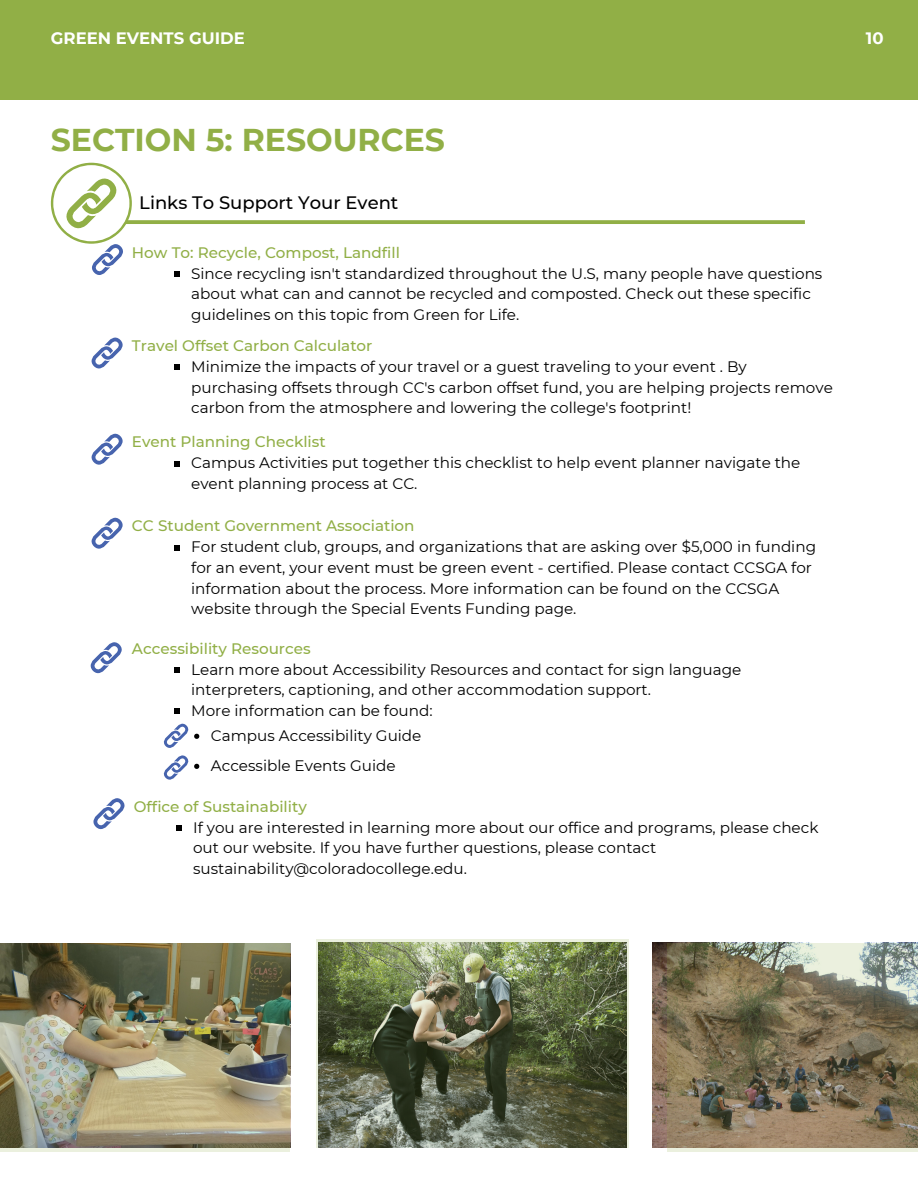
<style>
.page{position:relative;width:918px;height:1188px;background:#fff}
.page>*{position:absolute;margin:0;border:0;box-sizing:border-box;transform-origin:0 0}
.t1{font:700 31.5px "Montserrat";color:#91af46}
.t2{font:500 18px "Montserrat";color:#000}
.t3{font:700 16.5px "Montserrat";color:#fff}
.t4{font:15.15px/20.7px "Montserrat";color:#000}
.t5{font:500 15.15px "Montserrat";color:#91af46}
</style>
<div class="page">
<div style="left:0;top:0;width:918px;height:99px;background:#91af46"></div>
<svg style="left:91px;top:337px;width:32px;height:32px"></svg>
<svg style="left:91px;top:433px;width:32px;height:32px"></svg>
<svg style="left:93px;top:798px;width:32px;height:31px"></svg>
<svg style="left:91px;top:517px;width:32px;height:32px"></svg>
<img style="left:0;top:944px;width:290px;height:208px">
<img style="left:652px;top:942px;width:266px;height:205px">
<img style="left:667px;top:944px;width:251px;height:208px">
<img style="left:316px;top:940px;width:313px;height:208px">
<svg style="left:174px;top:667px;width:6px;height:6px"></svg>
<svg style="left:174px;top:709px;width:6px;height:5px"></svg>
<svg style="left:91px;top:642px;width:31px;height:31px"></svg>
<svg style="left:164px;top:723px;width:35px;height:25px"></svg>
<svg style="left:164px;top:755px;width:35px;height:25px"></svg>
<svg style="left:174px;top:365px;width:6px;height:5px"></svg>
<svg style="left:51px;top:163px;width:754px;height:113px"></svg>
<svg style="left:174px;top:461px;width:6px;height:5px"></svg>
<svg style="left:176px;top:825px;width:6px;height:6px"></svg>
<svg style="left:174px;top:545px;width:6px;height:5px"></svg>
<p class="t3" style="left:51px;top:28px;width:195px">GREEN EVENTS GUIDE</p>
<p class="t3" style="left:866px;top:28px;width:19px">10</p>
<h1 class="t1" style="left:51px;top:120px;width:396px">SECTION 5: RESOURCES</h1>
<p class="t2" style="left:139px;top:192px;width:261px">Links To Support Your Event</p>
<p class="t5" style="left:132px;top:243px;width:270px">How To: Recycle, Compost, Landfill</p>
<p class="t4" style="left:191px;top:263px;width:633px">Since recycling isn't standardized throughout the U.S, many people have questions about what can and cannot be recycled and composted. Check out these specific guidelines on this topic from Green for Life.</p>
<p class="t5" style="left:132px;top:337px;width:242px">Travel Offset Carbon Calculator</p>
<p class="t4" style="left:191px;top:356px;width:643px">Minimize the impacts of your travel or a guest traveling to your event . By purchasing offsets through CC's carbon offset fund, you are helping projects remove carbon from the atmosphere and lowering the college's footprint!</p>
<p class="t5" style="left:132px;top:433px;width:195px">Event Planning Checklist</p>
<p class="t4" style="left:191px;top:452px;width:611px">Campus Activities put together this checklist to help event planner navigate the event planning process at CC.</p>
<p class="t5" style="left:132px;top:517px;width:284px">CC Student Government Association</p>
<p class="t4" style="left:191px;top:536px;width:626px">For student club, groups, and organizations that are asking over $5,000 in funding for an event, your event must be green event - certified. Please contact CCSGA for information about the process. More information can be found on the CCSGA website through the Special Events Funding page.</p>
<p class="t5" style="left:132px;top:639px;width:180px">Accessibility Resources</p>
<p class="t4" style="left:191px;top:659px;width:552px">Learn more about Accessibility Resources and contact for sign language interpreters, captioning, and other accommodation support.<br>More information can be found:</p>
<p class="t4" style="left:211px;top:721px;width:212px;line-height:30px">Campus Accessibility Guide<br>Accessible Events Guide</p>
<p class="t5" style="left:134px;top:797px;width:175px">Office of Sustainability</p>
<p class="t4" style="left:193px;top:817px;width:627px">If you are interested in learning more about our office and programs, please check out our website. If you have further questions, please contact sustainability@coloradocollege.edu.</p>
</div>
